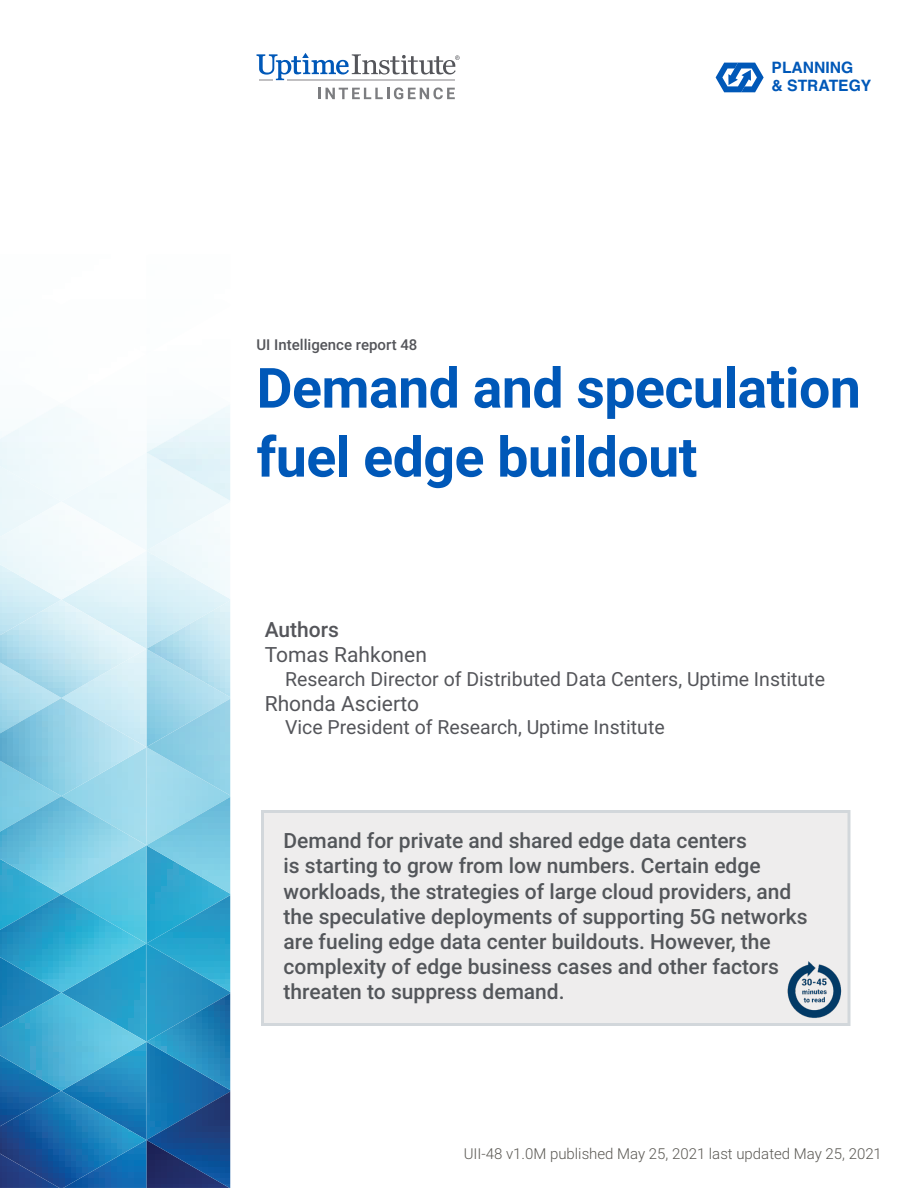
<style>
.page{position:relative;width:918px;height:1188px;background:#fff}
.page>*{position:absolute;margin:0;border:0;box-sizing:border-box;transform-origin:0 0}
.t1{font:700 55.5px/69px "Roboto";letter-spacing:-.01em;color:#0058b8}
.t2{font:500 21px/25.2px "Roboto";color:#53565a}
.t3{font:21px "Roboto";color:#54555a}
.t4{font:500 21px "Roboto";color:#54555a}
.t5{font:19.5px "Roboto";color:#54555a}
.t6{font:700 15.6px/18.1px "Helvetica";color:#0058b8}
.t7{font:300 15px "Roboto";color:#5a5853}
.t8{font:500 15px "Roboto";color:#54555a}
</style>
<div class="page">
<img style="left:0;top:1091px;width:230px;height:97px">
<img style="left:146px;top:699px;width:84px;height:391px">
<img style="left:146px;top:405px;width:84px;height:292px">
<img style="left:0;top:405px;width:146px;height:686px">
<svg style="left:257px;top:53px;width:203px;height:27px"></svg>
<svg style="left:318px;top:88px;width:137px;height:11px"></svg>
<svg style="left:716px;top:63px;width:48px;height:29px"></svg>
<div style="left:261px;top:810px;width:589px;height:216px;background:#eeeded"></div>
<img style="left:787px;top:961px;width:55px;height:57px">
<p class="t8" style="left:256px;top:334px;width:162px">UI Intelligence report 48</p>
<p class="t6" style="left:772px;top:58px;width:101px">PLANNING<br>&amp; STRATEGY</p>
<p class="t1" style="left:256px;top:351px;width:606px">Demand and speculation fuel edge buildout</p>
<p class="t4" style="left:265px;top:615px;width:76px">Authors</p>
<p class="t3" style="left:265px;top:640px;width:164px">Tomas Rahkonen</p>
<p class="t5" style="left:285px;top:665px;width:542px">Research Director of Distributed Data Centers, Uptime Institute</p>
<p class="t3" style="left:265px;top:689px;width:156px">Rhonda Ascierto</p>
<p class="t5" style="left:285px;top:714px;width:381px">Vice President of Research, Uptime Institute</p>
<p class="t2" style="left:284px;top:827px;width:526px">Demand for private and shared edge data centers<br>is starting to grow from low numbers. Certain edge workloads, the strategies of large cloud providers, and the speculative deployments of supporting 5G networks are fueling edge data center buildouts. However, the complexity of edge business cases and other factors threaten to suppress demand.</p>
<p class="t7" style="left:464px;top:1143px;width:420px">UII-48 v1.0M published May 25, 2021 last updated May 25, 2021</p>
</div>
